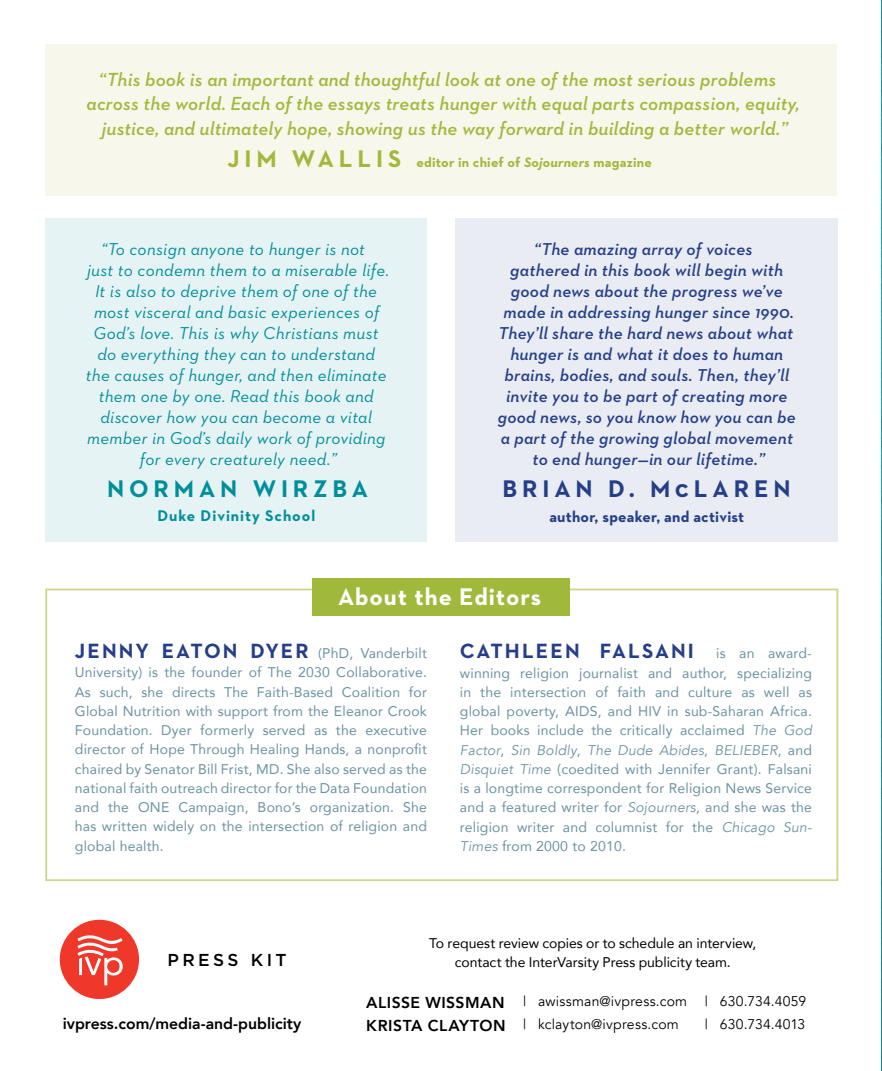
<style>
.page{position:relative;width:882px;height:1071px;background:#fff}
.page>*{position:absolute;margin:0;border:0;box-sizing:border-box;transform-origin:0 0}
.t1{font:700 24.5px "Neutraface 2 Text";letter-spacing:.04em;color:#fff}
.t2{font:700 24.5px "Neutraface 2 Text";letter-spacing:.2em;color:#253e88}
.t3{font:700 24.5px "Neutraface 2 Text";letter-spacing:.2em;color:#008e9b}
.t4{font:700 21px "Neutraface 2 Text";letter-spacing:.1em;color:#253e88}
.t5{font:italic 600 19.25px/24.5px "Neutraface 2 Text";letter-spacing:.01em;color:#a0b93b;text-align:center}
.t6{font:italic 17.5px/21px "Neutraface 2 Text";letter-spacing:.015em;color:#008e9b;text-align:center}
.t7{font:italic 600 17.5px/21px "Neutraface 2 Text";letter-spacing:.015em;color:#253e88;text-align:center}
.t8{font:500 17.32px "Gotham";letter-spacing:.2em;color:#000}
.t9{font:800 15.75px "Avenir";color:#000}
.t10{font:800 15.75px/22.8px "Avenir";letter-spacing:.03em;color:#000}
.t11{font:700 15.75px "Neutraface 2 Text";letter-spacing:.015em;color:#253e88}
.t12{font:700 15.75px "Neutraface 2 Text";letter-spacing:.06em;color:#008e9b}
.t13{font:14px/19.2px "Avenir";letter-spacing:.015em;color:#6a93a2;text-align:justify}
.t14{font:14px/19.2px "Avenir";letter-spacing:-.005em;color:#000;text-align:center}
.t15{font:14px/22.8px "Avenir";letter-spacing:.015em;color:#000}
.t16{font:700 14px "Neutraface 2 Text";letter-spacing:.015em;color:#a0b93b}
.s1{font-size:24.5px}
.s2{font-style:italic}
.s3{font-family:"Avenir";font-weight:400;font-size:14px;color:#6a93a2}
.s4{font-family:"Neutraface 2 Text";font-weight:700;font-size:21px;color:#253e88}
</style>
<div class="page">
<div style="left:45px;top:218px;width:382px;height:324px;background:#e6f3f5"></div>
<div style="left:456px;top:218px;width:382px;height:324px;background:#e9ecf3"></div>
<div style="left:45px;top:44px;width:792px;height:151px;background:#f7f7eb"></div>
<img style="left:881px;top:1px;width:1px;height:1069px">
<svg style="left:60px;top:920px;width:79px;height:79px"></svg>
<div style="left:312px;top:578px;width:258px;height:38px;background:#a0b93b"></div>
<p class="t5" style="left:87px;top:66px;width:715px">“This book is an important and thoughtful look at one of the most serious problems across the world. Each of the essays treats hunger with equal parts compassion, equity, justice, and ultimately hope, showing us the way forward in building a better world.”</p>
<p class="t16" style="left:227px;top:153px;width:426px"><span class="s1">J I M WA L L I S</span> editor in chief of <span class="s2">Sojourners</span> magazine</p>
<p class="t6" style="left:86px;top:238px;width:305px">“To consign anyone to hunger is not<br>just to condemn them to a miserable life.<br>It is also to deprive them of one of the most visceral and basic experiences of God’s love. This is why Christians must do everything they can to understand the causes of hunger, and then eliminate them one by one. Read this book and discover how you can become a vital member in God’s daily work of providing for every creaturely need.”</p>
<h1 class="t3" style="left:107px;top:473px;width:263px">NORMAN WIRZBA</h1>
<p class="t12" style="left:157px;top:506px;width:159px">Duke Divinity School</p>
<p class="t7" style="left:498px;top:238px;width:299px">“The amazing array of voices<br>gathered in this book will begin with good news about the progress we’ve made in addressing hunger since 1990.<br>They’ll share the hard news about what hunger is and what it does to human brains, bodies, and souls. Then, they’ll invite you to be part of creating more good news, so you know how you can be a part of the growing global movement to end hunger—in our lifetime.”</p>
<h1 class="t2" style="left:503px;top:473px;width:290px">BRIAN D. McLAREN</h1>
<p class="t11" style="left:549px;top:507px;width:196px">author, speaker, and activist</p>
<h1 class="t1" style="left:338px;top:581px;width:204px">About the Editors</h1>
<h2 class="t4" style="left:460px;top:638px;width:354px">CATHLEEN FALSANI <span class="s3">is an award-</span></h2>
<p class="t13" style="left:460px;top:663px;width:354px">winning religion journalist and author, specializing in the intersection of faith and culture as well as global poverty, AIDS, and HIV in sub-Saharan Africa.<br>Her books include the critically acclaimed <span class="s2">The God Factor</span>, <span class="s2">Sin Boldly</span>, <span class="s2">The Dude Abides</span>, <span class="s2">BELIEBER</span>, and <span class="s2">Disquiet Time</span> (coedited with Jennifer Grant). Falsani is a longtime correspondent for Religion News Service and a featured writer for <span class="s2">Sojourners</span>, and she was the religion writer and columnist for the <span class="s2">Chicago Sun-Times</span> from 2000 to 2010.</p>
<p class="t13" style="left:75px;top:643px;width:354px"><span class="s4">JENNY EATON DYER</span> (PhD, Vanderbilt University) is the founder of The 2030 Collaborative.<br>As such, she directs The Faith-Based Coalition for Global Nutrition with support from the Eleanor Crook Foundation. Dyer formerly served as the executive director of Hope Through Healing Hands, a nonprofit chaired by Senator Bill Frist, MD. She also served as the national faith outreach director for the Data Foundation and the ONE Campaign, Bono’s organization. She has written widely on the intersection of religion and global health.</p>
<p class="t8" style="left:167px;top:949px;width:121px">PRESS KIT</p>
<p class="t9" style="left:63px;top:1011px;width:240px">ivpress.com/media-and-publicity</p>
<p class="t14" style="left:429px;top:933px;width:329px">To request review copies or to schedule an interview, contact the InterVarsity Press publicity team.</p>
<p class="t10" style="left:366px;top:991px;width:141px">ALISSE WISSMAN<br>KRISTA CLAYTON</p>
<p class="t15" style="left:523px;top:990px;width:165px">| awissman@ivpress.com | kclayton@ivpress.com</p>
<p class="t15" style="left:705px;top:990px;width:103px">| 630.734.4059 | 630.734.4013</p>
</div>
